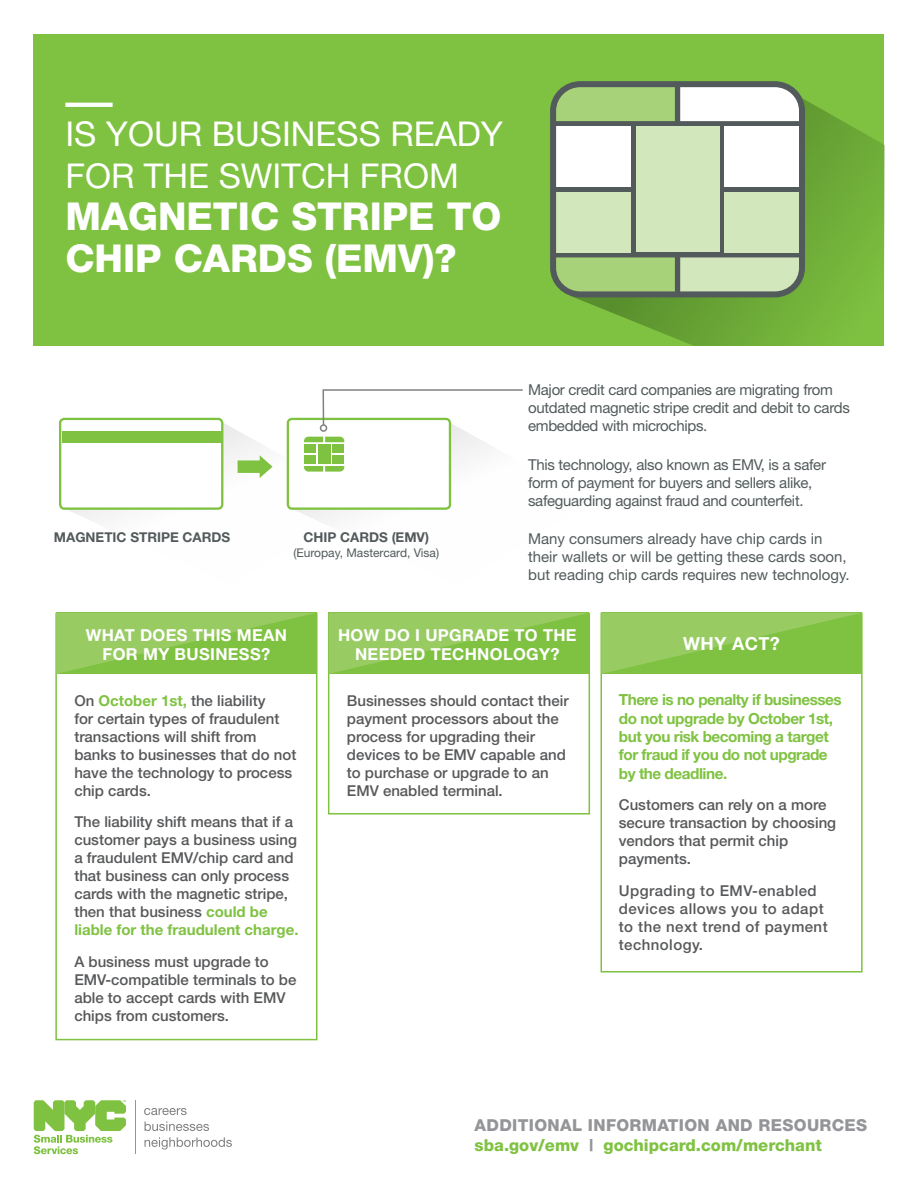
<style>
.page{position:relative;width:918px;height:1188px;background:#fff}
.page>*{position:absolute;margin:0;border:0;box-sizing:border-box;transform-origin:0 0}
.t1{font:800 38.55px/42px "Helvetica Neue";color:#fff}
.t2{font:34.2px/42px "Helvetica Neue";color:#fff}
.t3{font:700 18px "Helvetica Neue";letter-spacing:.02em;color:#fff}
.t4{font:700 16.5px/19.8px "Helvetica Neue";letter-spacing:.02em;color:#fff;text-align:center}
.t5{font:800 16.5px "Helvetica Neue";color:#7fc241}
.t6{font:800 16.5px "Helvetica Neue";letter-spacing:.02em;color:#939598}
.t7{font:700 15.3px/18.3px "Helvetica Neue";letter-spacing:-.03em;color:#7fc241}
.t8{font:500 15px/18px "Helvetica Neue";color:#57585a}
.t9{font:15px/18px "Helvetica Neue";letter-spacing:-.02em;color:#525a5b}
.t10{font:15px/18px "Helvetica Neue";color:#525a5b}
.t11{font:500 15px/18px "Helvetica Neue";letter-spacing:.03em;color:#57585a}
.t12{font:700 13.5px "Helvetica Neue";color:#525a5b}
.t13{font:12px "Helvetica Neue";color:#525a5b}
.s1{font-weight:700;color:#7fc241}
.s2{color:#939598}
</style>
<div class="page">
<svg style="left:69px;top:422px;width:218px;height:100px"></svg>
<svg style="left:296px;top:427px;width:194px;height:96px"></svg>
<div style="left:55px;top:613px;width:262px;height:427px;border:2px solid #7fc241"></div>
<svg style="left:56px;top:613px;width:261px;height:61px;background:#8bc651"></svg>
<div style="left:328px;top:613px;width:262px;height:202px;border:2px solid #7fc241"></div>
<svg style="left:329px;top:613px;width:260px;height:61px;background:#8bc651"></svg>
<div style="left:601px;top:613px;width:262px;height:360px;border:2px solid #7fc241"></div>
<svg style="left:601px;top:613px;width:261px;height:61px;background:#8bc651"></svg>
<div style="left:34px;top:34px;width:850px;height:312px;background:#7fc241"></div>
<svg style="left:571px;top:99px;width:313px;height:247px"></svg>
<svg style="left:34px;top:1100px;width:92px;height:54px"></svg>
<hr style="left:135px;top:1100px;width:1px;height:54px;background:#939598">
<svg style="left:144px;top:1108px;width:43px;height:7px"></svg>
<svg style="left:145px;top:1121px;width:64px;height:10px"></svg>
<svg style="left:145px;top:1137px;width:87px;height:13px"></svg>
<div style="left:553px;top:84px;width:249px;height:210px;background:#525a5b;border-radius:27px"></div>
<div style="left:553px;top:126px;width:78px;height:61px;background:#fff"></div>
<svg style="left:557px;top:257px;width:245px;height:37px;background:#b6d496"></svg>
<div style="left:725px;top:192px;width:77px;height:60px;background:#d3e7bd"></div>
<svg style="left:557px;top:88px;width:241px;height:33px;background:#cde2b8"></svg>
<div style="left:725px;top:126px;width:77px;height:61px;background:#fff"></div>
<div style="left:553px;top:192px;width:78px;height:60px;background:#d3e7bd"></div>
<div style="left:636px;top:126px;width:83px;height:126px;background:#d3e7bd"></div>
<div style="left:288px;top:419px;width:162px;height:90px;background:#fff;border-radius:4px"></div>
<div style="left:287px;top:418px;width:164px;height:92px;border:2px solid #7fc241;border-radius:4px"></div>
<div style="left:304px;top:444px;width:12px;height:9px;background:#7fc241"></div>
<svg style="left:304px;top:466px;width:40px;height:6px"></svg>
<div style="left:332px;top:444px;width:12px;height:9px;background:#7fc241"></div>
<svg style="left:304px;top:437px;width:40px;height:5px"></svg>
<div style="left:332px;top:455px;width:12px;height:9px;background:#7fc241"></div>
<div style="left:304px;top:455px;width:12px;height:9px;background:#7fc241"></div>
<div style="left:318px;top:444px;width:12px;height:20px;background:#7fc241"></div>
<svg style="left:238px;top:455px;width:35px;height:23px"></svg>
<div style="left:60px;top:419px;width:162px;height:90px;background:#fff;border-radius:4px"></div>
<div style="left:59px;top:418px;width:164px;height:92px;border:2px solid #7fc241;border-radius:4px"></div>
<div style="left:62px;top:431px;width:160px;height:12px;background:#7fc241"></div>
<div style="left:550px;top:81px;width:255px;height:216px;border:6px solid #525a5b;border-radius:27px"></div>
<svg style="left:65px;top:103px;width:48px;height:4px"></svg>
<svg style="left:322px;top:389px;width:201px;height:38px"></svg>
<div style="left:320px;top:424px;width:7px;height:8px;border:2px solid #808183;border-radius:50%"></div>
<p class="t2" style="left:65px;top:112px;width:439px">IS YOUR BUSINESS READY<br>FOR THE SWITCH FROM</p>
<p class="t1" style="left:65px;top:195px;width:438px">MAGNETIC STRIPE TO<br>CHIP CARDS (EMV)?</p>
<p class="t12" style="left:54px;top:529px;width:178px">MAGNETIC STRIPE CARDS</p>
<p class="t12" style="left:303px;top:529px;width:127px">CHIP CARDS (EMV)</p>
<p class="t13" style="left:293px;top:545px;width:147px">(Europay, Mastercard, Visa)</p>
<p class="t9" style="left:528px;top:381px;width:323px">Major credit card companies are migrating from outdated magnetic stripe credit and debit to cards embedded with microchips.</p>
<p class="t9" style="left:528px;top:455px;width:299px">This technology, also known as EMV, is a safer form of payment for buyers and sellers alike, safeguarding against fraud and counterfeit.</p>
<p class="t10" style="left:528px;top:529px;width:323px">Many consumers already have chip cards in their wallets or will be getting these cards soon, but reading chip cards requires new technology.</p>
<p class="t4" style="left:86px;top:624px;width:203px">WHAT DOES THIS MEAN</p>
<p class="t4" style="left:103px;top:644px;width:169px">FOR MY BUSINESS?</p>
<p class="t8" style="left:74px;top:691px;width:224px">On <span class="s1">October 1st,</span> the liability<br>for certain types of fraudulent transactions will shift from banks to businesses that do not have the technology to process chip cards.</p>
<p class="t8" style="left:74px;top:813px;width:226px">The liability shift means that if a customer pays a business using a fraudulent EMV/chip card and that business can only process cards with the magnetic stripe, then that business <span class="s1">could be liable for the fraudulent charge.</span></p>
<p class="t8" style="left:74px;top:952px;width:224px">A business must upgrade to<br>EMV-compatible terminals to be able to accept cards with EMV chips from customers.</p>
<p class="t4" style="left:338px;top:624px;width:240px">HOW DO I UPGRADE TO THE<br>NEEDED TECHNOLOGY?</p>
<p class="t3" style="left:683px;top:633px;width:98px">WHY ACT?</p>
<p class="t8" style="left:347px;top:691px;width:223px">Businesses should contact their payment processors about the process for upgrading their devices to be EMV capable and to purchase or upgrade to an<br>EMV enabled terminal.</p>
<p class="t7" style="left:619px;top:690px;width:224px">There is no penalty if businesses do not upgrade by October 1st, but you risk becoming a target for fraud if you do not upgrade by the deadline.</p>
<p class="t8" style="left:619px;top:796px;width:219px">Customers can rely on a more secure transaction by choosing vendors that permit chip payments.</p>
<p class="t11" style="left:619px;top:881px;width:210px">Upgrading to EMV-enabled devices allows you to adapt to the next trend of payment technology.</p>
<p class="t6" style="left:475px;top:1115px;width:394px">ADDITIONAL INFORMATION AND RESOURCES</p>
<p class="t5" style="left:475px;top:1135px;width:349px">sba.gov/emv <span class="s2">|</span> gochipcard.com/merchant</p>
</div>
